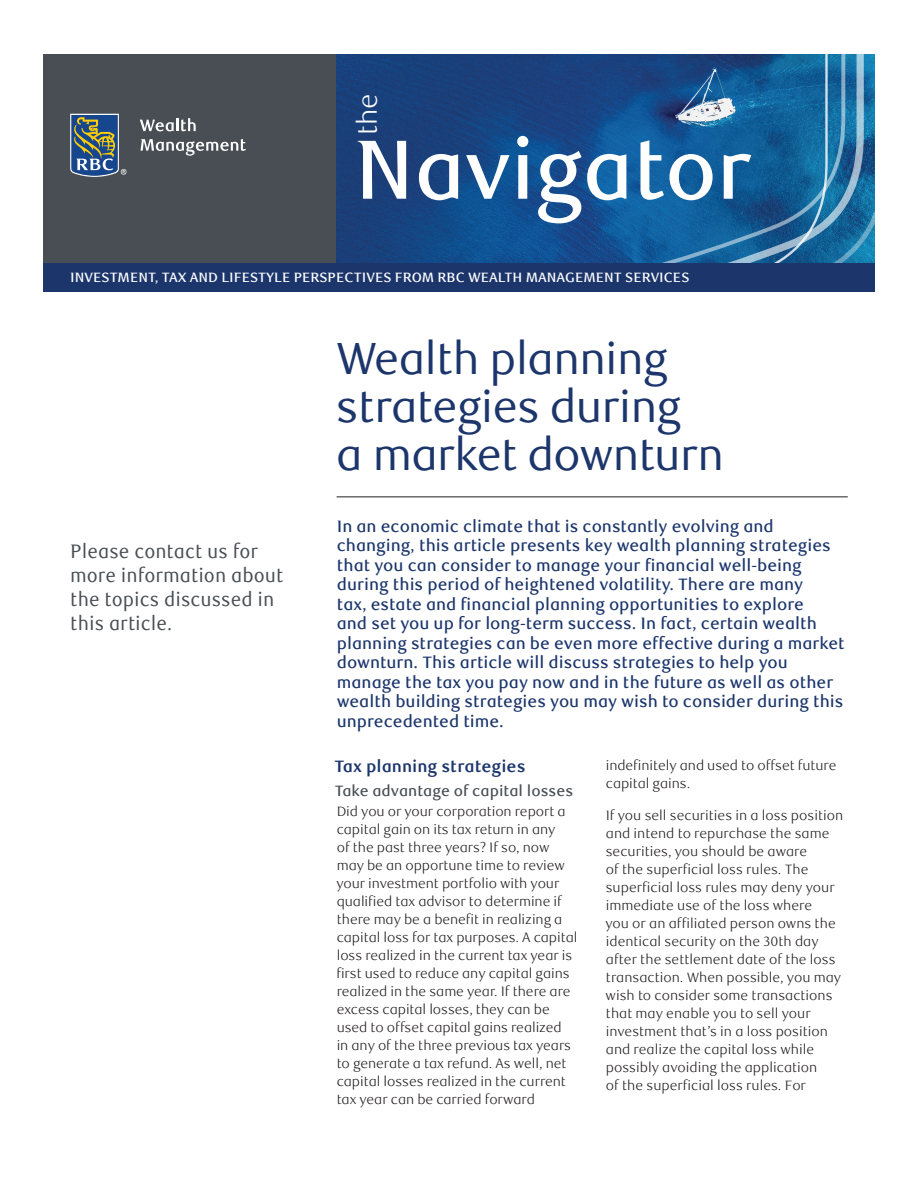
<style>
.page{position:relative;width:918px;height:1188px;background:#fff}
.page>*{position:absolute;margin:0;border:0;box-sizing:border-box;transform-origin:0 0}
.t1{font:500 84px "RBC Text";letter-spacing:-.01em;color:#fff}
.t2{font:45px/48px "RBC Display";color:#1c366c}
.t3{font:300 27px "RBC Text";color:#fff}
.t4{font:19.5px/24px "RBC Text Cond";color:#484e54}
.t5{font:500 16.5px/19.5px "RBC Text";color:#1c366c}
.t6{font:700 16.5px "RBC Text";color:#1c366c}
.t7{font:500 15px "RBC Text";color:#484e54}
.t8{font:300 13.5px/18px "RBC Text";letter-spacing:-.005em;color:#231f20}
.t9{font:500 13.5px "RBC Text";color:#fff}
</style>
<div class="page">
<div style="left:43px;top:54px;width:294px;height:211px;background:#484e54"></div>
<svg style="left:70px;top:114px;width:56px;height:63px;background:#5a707e"></svg>
<svg style="left:140px;top:118px;width:56px;height:13px"></svg>
<svg style="left:141px;top:139px;width:105px;height:17px"></svg>
<img style="left:337px;top:54px;width:107px;height:210px">
<svg style="left:864px;top:54px;width:11px;height:210px;background:#1772a4"></svg>
<svg style="left:444px;top:54px;width:420px;height:210px;background:#1b5a94"></svg>
<div style="left:43px;top:264px;width:832px;height:28px;background:#1c366c"></div>
<hr style="left:337px;top:497px;width:511px;height:1px;background:#231f20">
<h3 class="t3" style="left:352px;top:135px;width:43px;rotate:-90deg">the</h3>
<h1 class="t1" style="left:354px;top:120px;width:399px">Navigator</h1>
<p class="t9" style="left:70px;top:270px;width:621px">INVESTMENT, TAX AND LIFESTYLE PERSPECTIVES FROM RBC WEALTH MANAGEMENT SERVICES</p>
<h3 class="t4" style="left:70px;top:540px;width:215px">Please contact us for more information about the topics discussed in this article.</h3>
<h2 class="t2" style="left:337px;top:335px;width:388px">Wealth planning strategies during<br>a market downturn</h2>
<p class="t5" style="left:337px;top:517px;width:510px">In an economic climate that is constantly evolving and changing, this article presents key wealth planning strategies that you can consider to manage your financial well-being during this period of heightened volatility. There are many<br>tax, estate and financial planning opportunities to explore<br>and set you up for long-term success. In fact, certain wealth planning strategies can be even more effective during a market downturn. This article will discuss strategies to help you manage the tax you pay now and in the future as well as other wealth building strategies you may wish to consider during this unprecedented time.</p>
<p class="t6" style="left:334px;top:757px;width:193px">Tax planning strategies</p>
<p class="t7" style="left:335px;top:782px;width:240px">Take advantage of capital losses</p>
<p class="t8" style="left:336px;top:803px;width:243px">Did you or your corporation report a capital gain on its tax return in any<br>of the past three years? If so, now may be an opportune time to review your investment portfolio with your qualified tax advisor to determine if there may be a benefit in realizing a capital loss for tax purposes. A capital loss realized in the current tax year is first used to reduce any capital gains realized in the same year. If there are excess capital losses, they can be used to offset capital gains realized<br>in any of the three previous tax years to generate a tax refund. As well, net capital losses realized in the current tax year can be carried forward</p>
<p class="t8" style="left:606px;top:757px;width:232px">indefinitely and used to offset future capital gains.</p>
<p class="t8" style="left:605px;top:807px;width:239px">If you sell securities in a loss position and intend to repurchase the same securities, you should be aware<br>of the superficial loss rules. The superficial loss rules may deny your immediate use of the loss where<br>you or an affiliated person owns the identical security on the 30th day after the settlement date of the loss transaction. When possible, you may wish to consider some transactions that may enable you to sell your investment that’s in a loss position and realize the capital loss while possibly avoiding the application<br>of the superficial loss rules. For</p>
</div>
